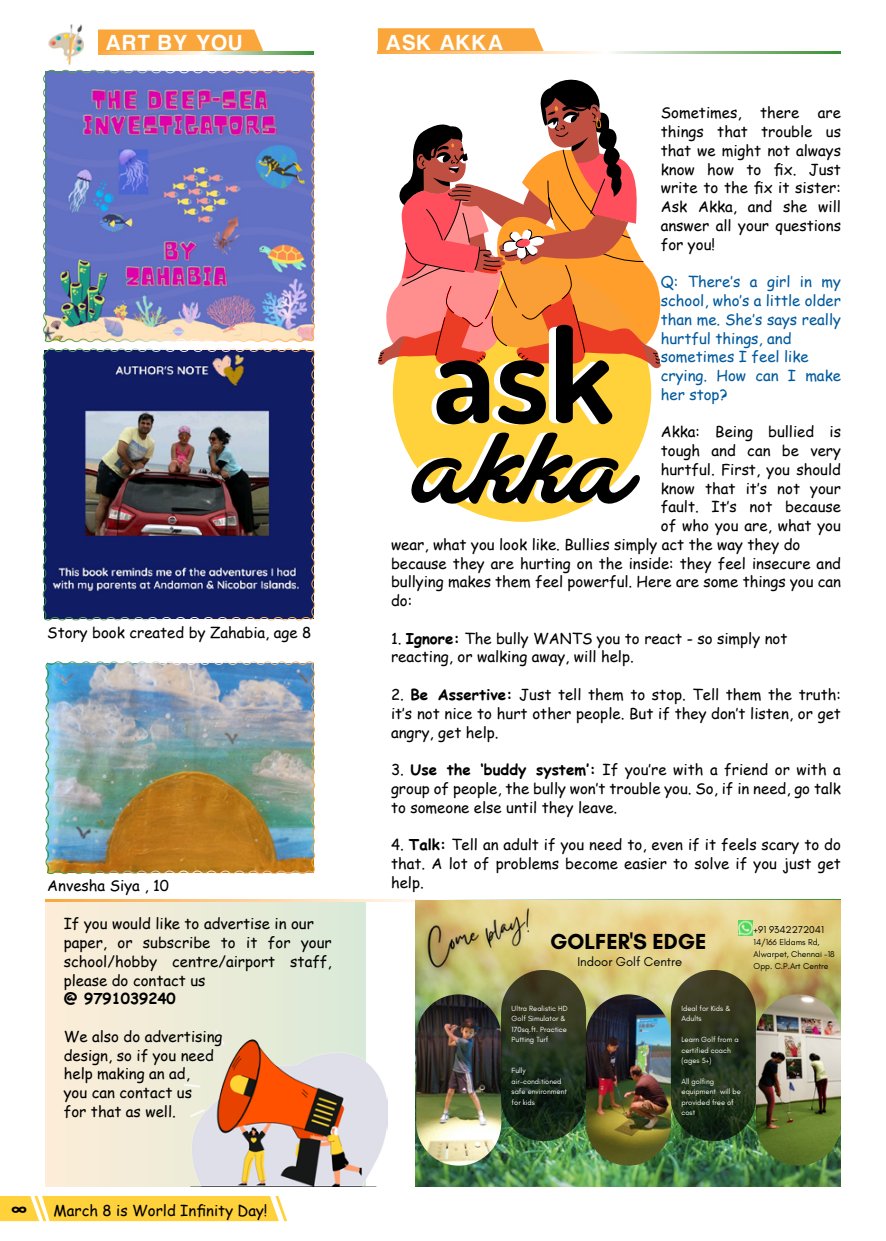
<style>
.page{position:relative;width:886px;height:1241px;background:#fff}
.page>*{position:absolute;margin:0;border:0;box-sizing:border-box;transform-origin:0 0}
.t1{font:132.5px "Atelas Personal Use Only";color:#000}
.t2{font:700 130.75px "Dosis";color:#000}
.t3{font:22.5px "Harabara";letter-spacing:.075em;color:#fff}
.t4{font:700 22.12px "Glacial Indifference";color:#000}
.t5{font:700 20px "Comic Sans MS";color:#000}
.t6{font:15px/18.8px "Comic Sans MS";color:#000;text-align:justify}
.t7{font:15px/18.8px "Comic Sans MS";color:#00599d}
.t8{font:700 15px "Comic Sans MS";color:#000}
.t9{font:13px "Glacial Indifference";color:#000}
.t10{font:10.25px "Glacial Indifference";color:#000}
.t11{font:8.62px/11.9px "Glacial Indifference";color:#000}
.t12{font:7.62px/10.4px "Glacial Indifference";color:#fff}
.s1{font-weight:700}
</style>
<div class="page">
<svg style="left:0;top:1196px;width:287px;height:24px;background:#ffd346"></svg>
<div style="left:45px;top:900px;width:320px;height:285px;background:linear-gradient(to right,#fdedd8,#d9e9d8)"></div>
<img style="left:43px;top:69px;width:272px;height:274px">
<img style="left:45px;top:661px;width:270px;height:214px">
<img style="left:42px;top:348px;width:273px;height:273px">
<svg style="left:98px;top:29px;width:166px;height:22px;background:#faaa45"></svg>
<svg style="left:378px;top:28px;width:166px;height:23px;background:#faa943"></svg>
<svg style="left:98px;top:51px;width:216px;height:4px"></svg>
<svg style="left:378px;top:51px;width:463px;height:3px"></svg>
<svg style="left:45px;top:899px;width:796px;height:2px"></svg>
<img style="left:48px;top:24px;width:36px;height:42px">
<svg style="left:378px;top:79px;width:283px;height:292px"></svg>
<svg style="left:393px;top:263px;width:258px;height:258px;background:#fab13c"></svg>
<img style="left:416px;top:900px;width:425px;height:285px">
<img style="left:756px;top:994px;width:85px;height:171px;border-radius:43px">
<img style="left:586px;top:994px;width:85px;height:171px;border-radius:43px">
<img style="left:416px;top:994px;width:85px;height:171px;border-radius:43px">
<svg style="left:501px;top:969px;width:85px;height:171px;background:#24301d"></svg>
<svg style="left:671px;top:969px;width:85px;height:171px;background:#2a341d"></svg>
<img style="left:739px;top:920px;width:13px;height:15px">
<img style="left:416px;top:900px;width:137px;height:91px">
<img style="left:185px;top:1029px;width:203px;height:156px">
<h3 class="t3" style="left:106px;top:31px;width:107px">ART BY YOU</h3>
<h3 class="t3" style="left:386px;top:31px;width:119px">ASK AKKA</h3>
<p class="t6" style="left:47px;top:623px;width:266px">Story book created by Zahabia, age 8</p>
<p class="t6" style="left:47px;top:875px;width:123px">Anvesha Siya , 10</p>
<p class="t6" style="left:64px;top:913px;width:269px;text-align:left">If you would like to advertise in our paper, or subscribe to it for your school/hobby centre/airport staff, please do contact us</p>
<p class="t8" style="left:64px;top:987px;width:113px">@ 9791039240</p>
<p class="t6" style="left:64px;top:1026px;width:160px;text-align:left">We also do advertising design, so if you need help making an ad,<br>you can contact us<br>for that as well.</p>
<p class="t6" style="left:661px;top:103px;width:182px">Sometimes, there are things that trouble us that we might not always know how to fix. Just write to the fix it sister:<br>Ask Akka, and she will answer all your questions for you!</p>
<p class="t7" style="left:661px;top:272px;width:182px">Q: There’s a girl in my school, who’s a little older than me. She’s says really hurtful things, and sometimes I feel like crying. How can I make her stop?</p>
<p class="t6" style="left:661px;top:422px;width:182px">Akka: Being bullied is</p>
<p class="t6" style="left:661px;top:440px;width:182px">tough and can be very</p>
<p class="t6" style="left:661px;top:459px;width:182px">hurtful. First, you should</p>
<p class="t6" style="left:661px;top:478px;width:182px">know that it’s not your</p>
<p class="t6" style="left:661px;top:497px;width:182px">fault. It’s not because</p>
<p class="t6" style="left:661px;top:515px;width:182px">of who you are, what you</p>
<p class="t6" style="left:391px;top:534px;width:411px">wear, what you look like. Bullies simply act the way they do</p>
<p class="t6" style="left:391px;top:553px;width:451px">because they are hurting on the inside: they feel insecure and</p>
<p class="t6" style="left:391px;top:572px;width:451px">bullying makes them feel powerful. Here are some things you can</p>
<p class="t6" style="left:391px;top:590px;width:23px">do:</p>
<p class="t6" style="left:391px;top:628px;width:398px">1. <span class="s1">Ignore:</span> The bully WANTS you to react - so simply not reacting, or walking away, will help.</p>
<p class="t6" style="left:391px;top:684px;width:451px">2. <span class="s1">Be Assertive:</span> Just tell them to stop. Tell them the truth: it’s not nice to hurt other people. But if they don’t listen, or get angry, get help.</p>
<p class="t6" style="left:391px;top:759px;width:451px">3. <span class="s1">Use the ‘buddy system’:</span> If you’re with a friend or with a group of people, the bully won’t trouble you. So, if in need, go talk to someone else until they leave.</p>
<p class="t6" style="left:391px;top:834px;width:451px">4. <span class="s1">Talk:</span> Tell an adult if you need to, even if it feels scary to do that. A lot of problems become easier to solve if you just get help.</p>
<h2 class="t2" style="left:434px;top:291px;width:182px">ask</h2>
<h1 class="t1" style="left:415px;top:376px;width:219px">akka</h1>
<h3 class="t4" style="left:550px;top:927px;width:158px">GOLFER'S EDGE</h3>
<p class="t9" style="left:577px;top:954px;width:106px">Indoor Golf Centre</p>
<p class="t10" style="left:753px;top:923px;width:72px">+91 9342272041</p>
<p class="t11" style="left:753px;top:936px;width:83px">14/166 Eldams Rd,<br>Alwarpet, Chennai -18<br>Opp. C.P.Art Centre</p>
<p class="t12" style="left:512px;top:1003px;width:57px">Ultra Realistic HD<br>Golf Simulator &amp;<br>170sq.ft. Practice<br>Putting Turf</p>
<p class="t12" style="left:512px;top:1065px;width:57px">Fully air-conditioned safe environment for kids</p>
<p class="t12" style="left:681px;top:1003px;width:50px">Ideal for Kids &amp;<br>Adults</p>
<p class="t12" style="left:681px;top:1034px;width:59px">Learn Golf from a certified coach (ages 5+)</p>
<p class="t12" style="left:681px;top:1075px;width:61px">All golfing equipment will be provided free of cost</p>
<h3 class="t5" style="left:11px;top:1193px;width:18px">∞</h3>
<p class="t6" style="left:54px;top:1200px;width:215px">March 8 is World Infinity Day!</p>
</div>
